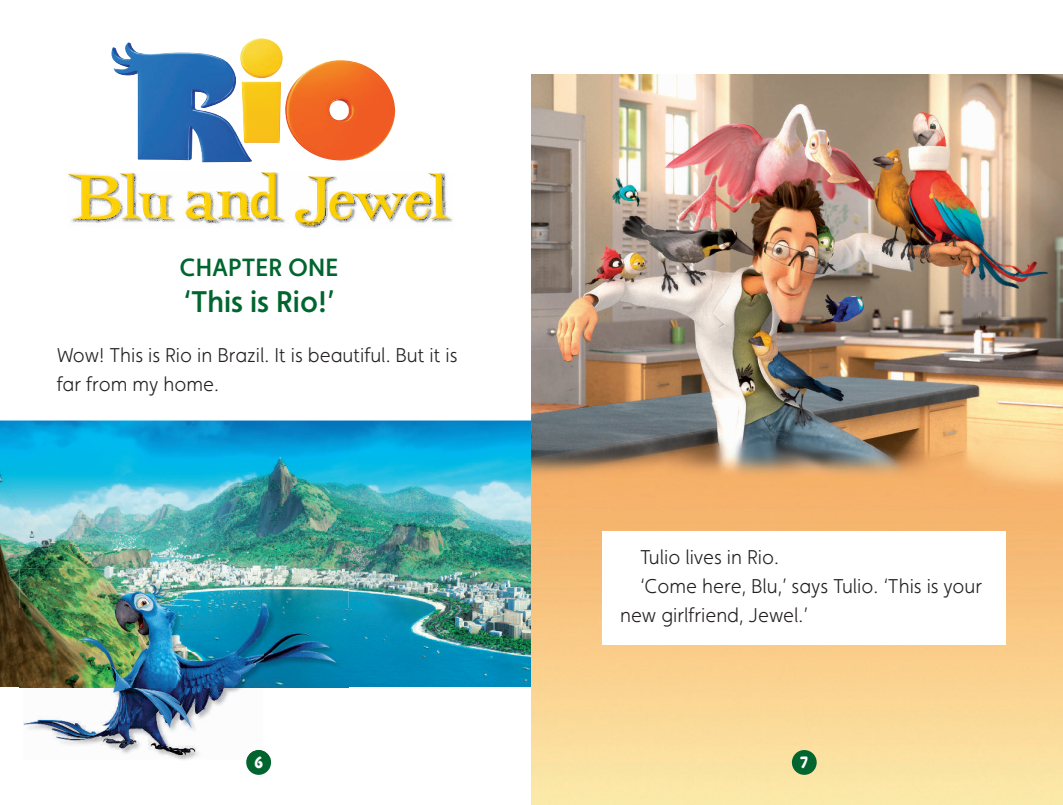
<style>
.page{position:relative;width:1063px;height:805px;background:#fff}
.page>*{position:absolute;margin:0;border:0;box-sizing:border-box;transform-origin:0 0}
.t1{font:500 30px "Faricy New";color:#00652e}
.t2{font:500 25px "Faricy New";color:#00652e}
.t3{font:300 20px/28.8px "Faricy New";color:#231f20}
.t4{font:700 16.25px "Snicker";color:#fff;scale:.9 1}
</style>
<div class="page">
<div style="left:246px;top:749px;width:25px;height:25px;background:#00652e;border-radius:50%"></div>
<img style="left:0;top:420px;width:531px;height:266px">
<img style="left:24px;top:608px;width:319px;height:152px">
<img style="left:20px;top:608px;width:4px;height:117px">
<img style="left:343px;top:608px;width:6px;height:80px">
<img style="left:20px;top:568px;width:329px;height:40px">
<img style="left:247px;top:749px;width:24px;height:7px">
<svg style="left:246px;top:756px;width:25px;height:4px"></svg>
<img style="left:111px;top:38px;width:285px;height:124px">
<img style="left:68px;top:173px;width:385px;height:55px">
<img style="left:299px;top:221px;width:21px;height:4px">
<img style="left:295px;top:176px;width:40px;height:45px">
<img style="left:186px;top:190px;width:33px;height:30px">
<img style="left:352px;top:193px;width:56px;height:27px">
<img style="left:406px;top:191px;width:24px;height:28px">
<img style="left:329px;top:191px;width:25px;height:28px">
<img style="left:251px;top:172px;width:32px;height:47px">
<img style="left:68px;top:174px;width:53px;height:45px">
<img style="left:215px;top:191px;width:38px;height:28px">
<img style="left:138px;top:192px;width:35px;height:27px">
<img style="left:428px;top:173px;width:22px;height:45px">
<img style="left:119px;top:173px;width:22px;height:45px">
<img style="left:531px;top:74px;width:532px;height:730px">
<div style="left:602px;top:531px;width:404px;height:114px;background:#fff"></div>
<div style="left:792px;top:749px;width:25px;height:25px;background:#00652e;border-radius:50%"></div>
<img style="left:531px;top:420px;width:1px;height:266px">
<p class="t2" style="left:180px;top:253px;width:160px">CHAPTER ONE</p>
<h1 class="t1" style="left:183px;top:284px;width:153px">‘This is Rio!’</h1>
<p class="t3" style="left:57px;top:341px;width:402px">Wow! This is Rio in Brazil. It is beautiful. But it is far from my home.</p>
<p class="t4" style="left:254px;top:751px;width:12px">6</p>
<p class="t3" style="left:640px;top:542px;width:140px">Tulio lives in Rio.</p>
<p class="t3" style="left:640px;top:571px;width:344px">‘Come here, Blu,’ says Tulio. ‘This is your</p>
<p class="t3" style="left:620px;top:600px;width:189px">new girlfriend, Jewel.’</p>
<p class="t4" style="left:800px;top:751px;width:10px">7</p>
</div>
